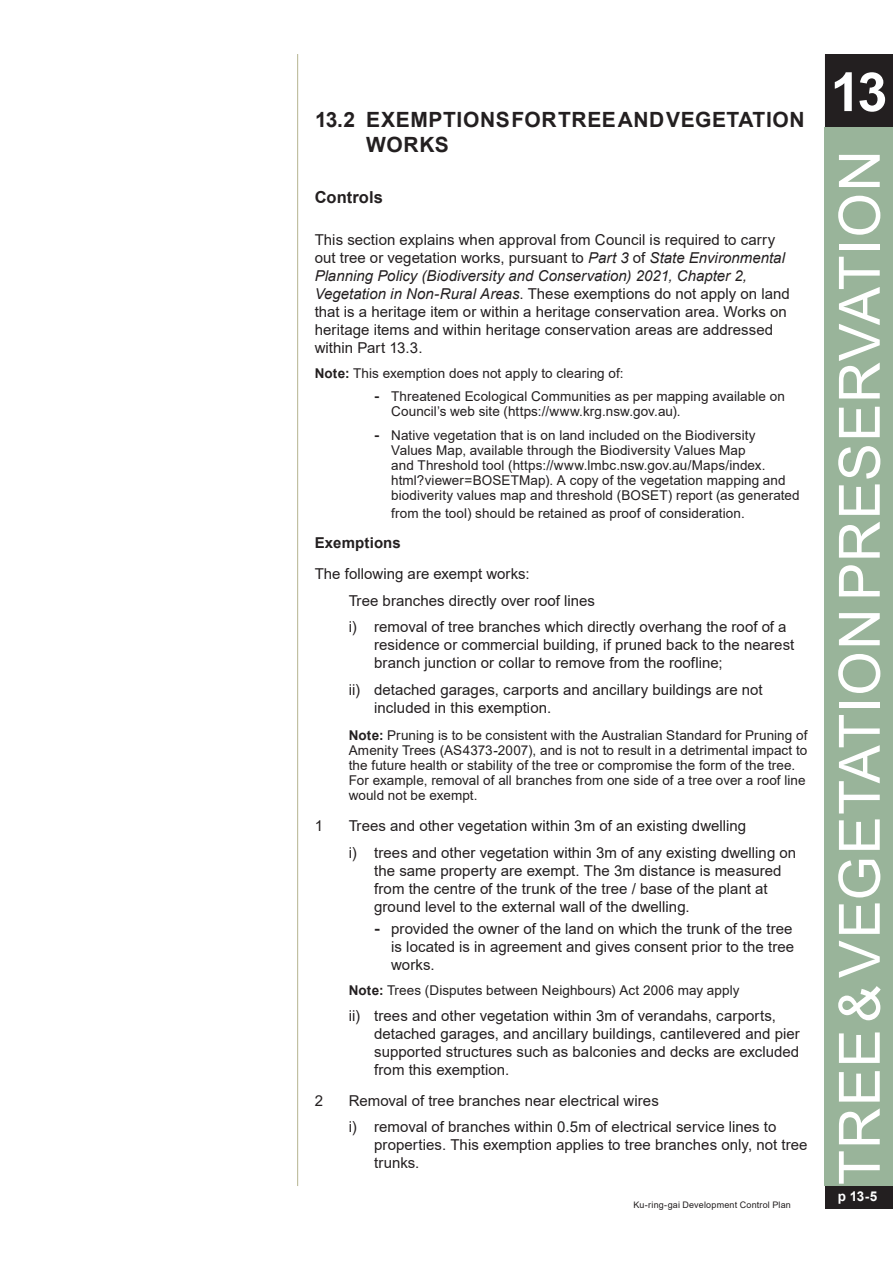
<style>
.page{position:relative;width:893px;height:1263px;background:#fff}
.page>*{position:absolute;margin:0;border:0;box-sizing:border-box;transform-origin:0 0}
.t1{font:57px "Arial";letter-spacing:.015em;color:#fff}
.t2{font:700 54px "Arial";color:#fff}
.t3{font:700 21px/25.2px "Arial";letter-spacing:.03em;color:#231f20}
._2a__title_heading{font:700 16.5px "Arial";letter-spacing:.005em;color:#231f20}
._1ai_body_left{font:15px/18px "Arial";letter-spacing:.005em;color:#231f20}
._1aii__body_notes{font:15px "Arial";color:#231f20}
._1ai_body_left-2{font:700 15px "Arial";letter-spacing:.01em;color:#231f20}
._1a__body{font:13.5px/15px "Arial";letter-spacing:.005em;color:#231f20}
._1aii__body_notes-2{font:13.5px "Arial";letter-spacing:.005em;color:#231f20}
.t4{font:700 13.5px "Arial";color:#fff}
.t5{font:9px "Arial";letter-spacing:.02em;color:#231f20}
.s1{font-style:italic}
.s2{font-weight:700}
.s3{font-family:"DIN";font-weight:700}
</style>
<div class="page">
<div style="left:825px;top:54px;width:68px;height:74px;background:#231f20"></div>
<div style="left:825px;top:1186px;width:68px;height:23px;background:#231f20"></div>
<hr style="left:297px;top:54px;width:1px;height:1132px;background:#b6b491">
<div style="left:825px;top:128px;width:68px;height:1058px;background:#99b49a"></div>
<p class="t3" style="left:366px;top:107px;width:440px;text-indent:-51px">13.2 EXEMPTIONS FOR TREE AND VEGETATION<br>WORKS</p>
<p class="_2a__title_heading" style="left:315px;top:186px;width:70px">Controls</p>
<p class="_1ai_body_left" style="left:315px;top:230px;width:477px">This section explains when approval from Council is required to carry out tree or vegetation works, pursuant to <span class="s1">Part 3</span> of <span class="s1">State Environmental Planning Policy (Biodiversity and Conservation) 2021, Chapter 2, Vegetation in Non-Rural Areas</span>. These exemptions do not apply on land that is a heritage item or within a heritage conservation area. Works on heritage items and within heritage conservation areas are addressed within Part 13.3.</p>
<p class="_1aii__body_notes-2" style="left:315px;top:363px;width:310px"><span class="s2">Note:</span> This exemption does not apply to clearing of:</p>
<p class="_1a__body" style="left:391px;top:389px;width:395px;text-indent:-17px"><span class="s3">-</span> Threatened Ecological Communities as per mapping available on<br>Council’s web site (https://www.krg.nsw.gov.au).</p>
<p class="_1a__body" style="left:391px;top:427px;width:410px;text-indent:-17px"><span class="s3">-</span> Native vegetation that is on land included on the Biodiversity Values Map, available through the Biodiversity Values Map<br>and Threshold tool (https://www.lmbc.nsw.gov.au/Maps/index. html?viewer=BOSETMap). A copy of the vegetation mapping and biodiverity values map and threshold (BOSET) report (as generated</p>
<p class="_1a__body" style="left:391px;top:505px;width:355px">from the tool) should be retained as proof of consideration.</p>
<p class="_1ai_body_left-2" style="left:315px;top:532px;width:88px">Exemptions</p>
<p class="_1ai_body_left" style="left:315px;top:565px;width:216px">The following are exempt works:</p>
<p class="_1aii__body_notes" style="left:349px;top:590px;width:248px">Tree branches directly over roof lines</p>
<p class="_1ai_body_left" style="left:374px;top:618px;width:422px;text-indent:-26px">i) removal of tree branches which directly overhang the roof of a residence or commercial building, if pruned back to the nearest branch junction or collar to remove from the roofline;</p>
<p class="_1ai_body_left" style="left:374px;top:680px;width:390px;text-indent:-26px">ii) detached garages, carports and ancillary buildings are not included in this exemption.</p>
<p class="_1a__body" style="left:349px;top:728px;width:460px"><span class="s2">Note:</span> Pruning is to be consistent with the Australian Standard for Pruning of Amenity Trees (AS4373-2007), and is not to result in a detrimental impact to the future health or stability of the tree or compromise the form of the tree.<br>For example, removal of all branches from one side of a tree over a roof line would not be exempt.</p>
<p class="_1ai_body_left" style="left:315px;top:817px;width:10px">1</p>
<p class="_1ai_body_left" style="left:349px;top:817px;width:399px">Trees and other vegetation within 3m of an existing dwelling</p>
<p class="_1ai_body_left" style="left:374px;top:843px;width:424px;text-indent:-26px">i) trees and other vegetation within 3m of any existing dwelling on the same property are exempt. The 3m distance is measured from the centre of the trunk of the tree / base of the plant at ground level to the external wall of the dwelling.</p>
<p class="_1ai_body_left" style="left:391px;top:919px;width:404px;text-align:justify;text-indent:-17px"><span class="s3">-</span> provided the owner of the land on which the trunk of the tree is located is in agreement and gives consent prior to the tree works.</p>
<p class="_1aii__body_notes-2" style="left:349px;top:980px;width:392px"><span class="s2">Note:</span> Trees (Disputes between Neighbours) Act 2006 may apply</p>
<p class="_1ai_body_left" style="left:374px;top:1007px;width:427px;text-indent:-26px">ii) trees and other vegetation within 3m of verandahs, carports, detached garages, and ancillary buildings, cantilevered and pier supported structures such as balconies and decks are excluded from this exemption.</p>
<p class="_1ai_body_left" style="left:315px;top:1091px;width:10px">2</p>
<p class="_1ai_body_left" style="left:349px;top:1091px;width:312px">Removal of tree branches near electrical wires</p>
<p class="_1ai_body_left" style="left:374px;top:1118px;width:435px;text-indent:-26px">i) removal of branches within 0.5m of electrical service lines to properties. This exemption applies to tree branches only, not tree trunks.</p>
<p class="t5" style="left:633px;top:1199px;width:159px">Ku-ring-gai Development Control Plan</p>
<h2 class="t2" style="left:830px;top:54px;width:58px">13</h2>
<h1 class="t1" style="left:820px;top:1185px;width:1036px;rotate:-90deg">TREE &amp; VEGETATION PRESERVATION</h1>
<p class="t4" style="left:838px;top:1186px;width:41px">p 13-5</p>
</div>
